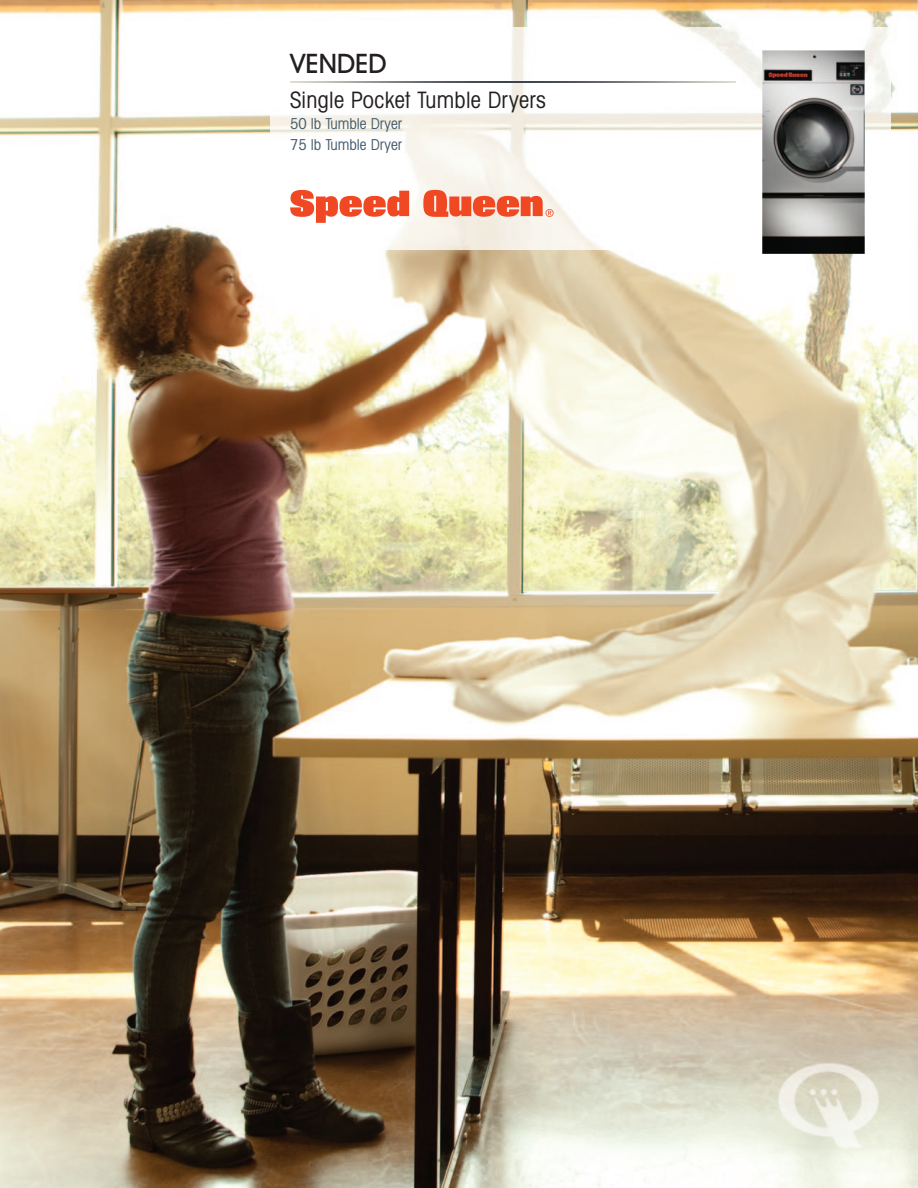
<style>
.page{position:relative;width:918px;height:1188px;background:#fff}
.page>*{position:absolute;margin:0;border:0;box-sizing:border-box;transform-origin:0 0}
.t1{font:500 27px "Avant Garde IT Cby BT";color:#231f20}
.t2{font:condensed 22.5px "Avant Garde IT Cby BT";letter-spacing:.015em;color:#231f20}
.t3{font:condensed 15px/21px "Avant Garde IT Cby BT";color:#435b6d}
</style>
<div class="page">
<img style="left:0;top:0;width:918px;height:1188px">
<img style="left:270px;top:27px;width:621px;height:223px">
<svg style="left:290px;top:190px;width:119px;height:33px"></svg>
<svg style="left:423px;top:190px;width:131px;height:27px;background:#f28d73"></svg>
<img style="left:290px;top:81px;width:446px;height:2px">
<img style="left:762px;top:1063px;width:132px;height:85px">
<img style="left:762px;top:50px;width:103px;height:204px">
<h1 class="t1" style="left:290px;top:54px;width:98px">VENDED</h1>
<h2 class="t2" style="left:290px;top:91px;width:257px">Single Pocket Tumble Dryers</h2>
<p class="t3" style="left:290px;top:115px;width:113px">50 lb Tumble Dryer<br>75 lb Tumble Dryer</p>
</div>
